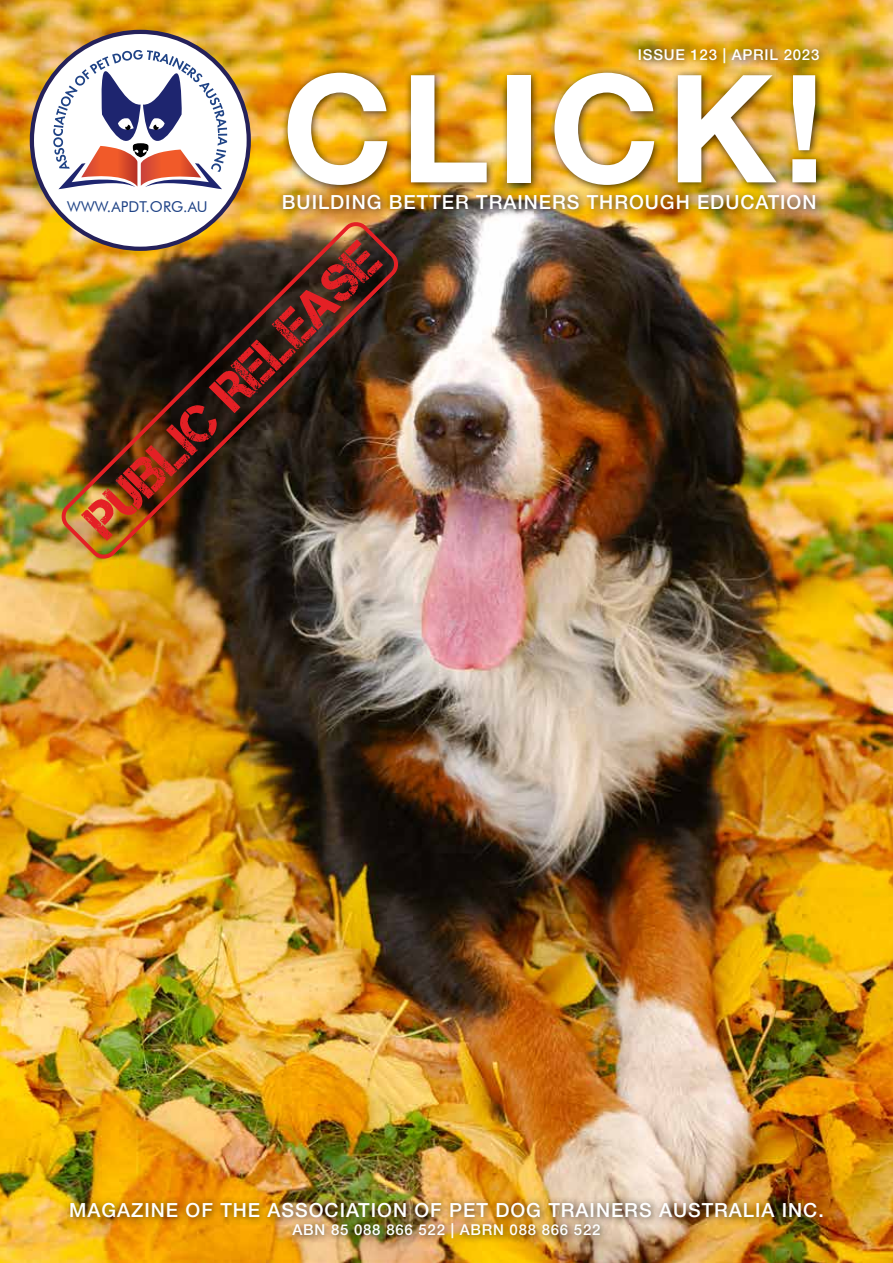
<style>
.page{position:relative;width:893px;height:1263px;background:#fff}
.page>*{position:absolute;margin:0;border:0;box-sizing:border-box;transform-origin:0 0}
.t1{font:700 150px "Helvetica Neue LT Pro";letter-spacing:.05em;color:#fff}
.t2{font:500 19.5px "Helvetica Neue LT Pro";letter-spacing:.05em;color:#fff}
.t3{font:500 15px "Helvetica Neue LT Pro";letter-spacing:.05em;color:#fff}
.t4{font:15px "Futura BT";letter-spacing:.01em;color:#1f4386}
</style>
<div class="page">
<img style="left:0;top:0;width:893px;height:1263px">
<img style="left:60px;top:221px;width:339px;height:339px">
<div style="left:30px;top:30px;width:221px;height:221px;background:#25215a;border-radius:50%"></div>
<div style="left:34px;top:34px;width:213px;height:213px;background:#fff;border-radius:50%"></div>
<svg style="left:53px;top:50px;width:174px;height:139px"></svg>
<div style="left:64px;top:1196px;width:768px;height:51px;background:#000;opacity:.75"></div>
<div style="left:633px;top:42px;width:195px;height:30px;background:#000;opacity:.75"></div>
<div style="left:281px;top:66px;width:545px;height:129px;background:#000;opacity:.75"></div>
<div style="left:277px;top:188px;width:547px;height:30px;background:#000;opacity:.75"></div>
<p class="t4" style="left:67px;top:197px;width:142px">WWW.APDT.ORG.AU</p>
<p class="t3" style="left:638px;top:46px;width:183px">ISSUE 123 | APRIL 2023</p>
<h1 class="t1" style="left:282px;top:36px;width:544px">CLICK!</h1>
<p class="t2" style="left:282px;top:190px;width:536px">BUILDING BETTER TRAINERS THROUGH EDUCATION</p>
<p class="t2" style="left:69px;top:1198px;width:756px">MAGAZINE OF THE ASSOCIATION OF PET DOG TRAINERS AUSTRALIA INC.</p>
<p class="t3" style="left:292px;top:1220px;width:310px">ABN 85 088 866 522 | ABRN 088 866 522</p>
</div>
